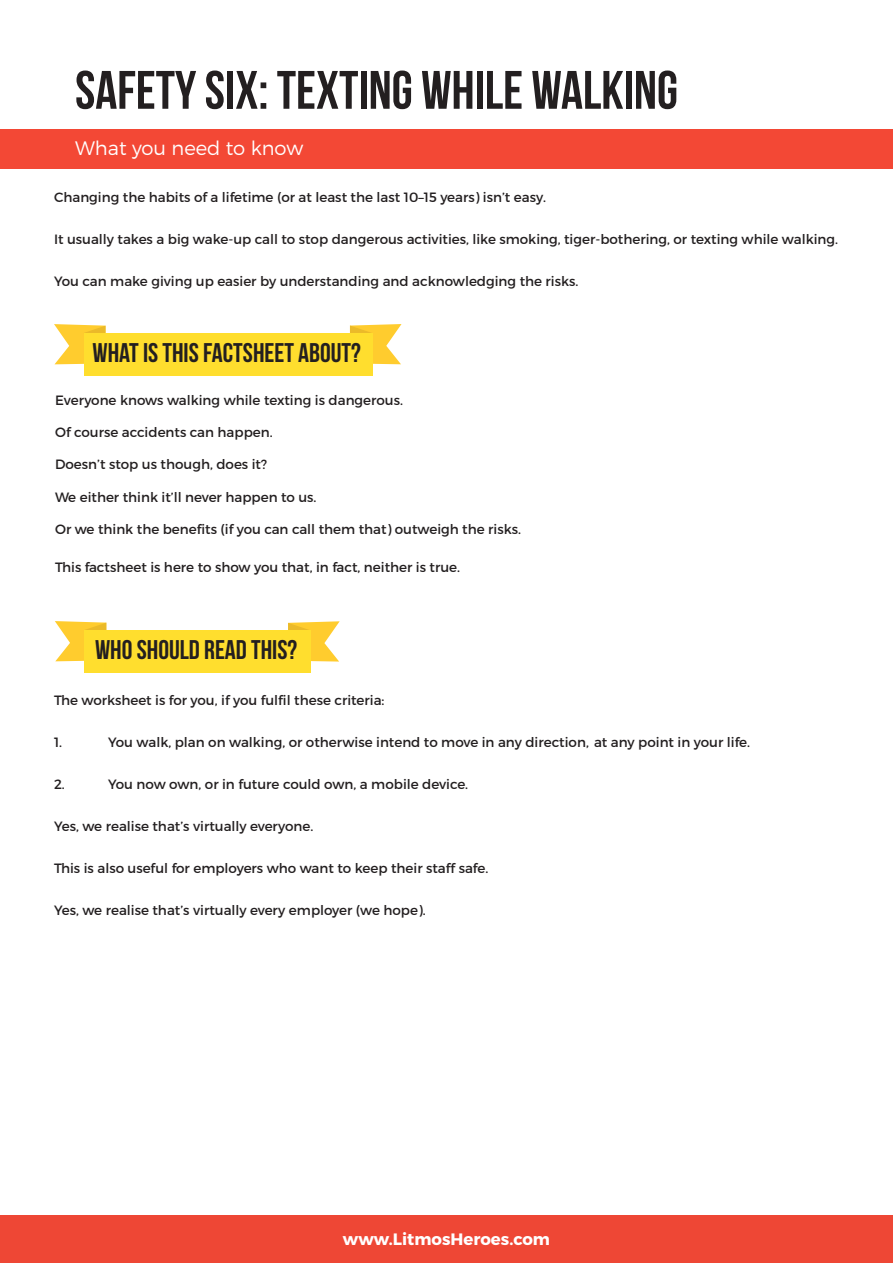
<style>
.page{position:relative;width:893px;height:1263px;background:#fff}
.page>*{position:absolute;margin:0;border:0;box-sizing:border-box;transform-origin:0 0}
.t1{font:700 54px "Bebas Neue";color:#231f20}
.t2{font:700 27px "Bebas Neue";color:#231f20}
.t3{font:300 19.5px "Montserrat";color:#fff}
.t4{font:700 16.5px "Montserrat";color:#fff}
.t5{font:13.5px "Montserrat";color:#231f20}
</style>
<div class="page">
<div style="left:0;top:1215px;width:893px;height:48px;background:#ee4735"></div>
<div style="left:0;top:129px;width:893px;height:39px;background:#f34835"></div>
<svg style="left:54px;top:324px;width:52px;height:40px"></svg>
<svg style="left:350px;top:324px;width:51px;height:40px"></svg>
<div style="left:84px;top:333px;width:288px;height:42px;background:#ffde2e"></div>
<svg style="left:55px;top:621px;width:51px;height:40px"></svg>
<svg style="left:288px;top:621px;width:52px;height:41px"></svg>
<div style="left:84px;top:630px;width:226px;height:42px;background:#ffde2e"></div>
<p class="t1" style="left:75px;top:60px;width:604px">SAFETY SIX: TEXTING WHILE WALKING</p>
<p class="t3" style="left:75px;top:136px;width:230px">What you need to know</p>
<p class="t5" style="left:54px;top:189px;width:493px">Changing the habits of a lifetime (or at least the last 10–15 years) isn’t easy.</p>
<p class="t5" style="left:54px;top:231px;width:786px">It usually takes a big wake-up call to stop dangerous activities, like smoking, tiger-bothering, or texting while walking.</p>
<p class="t5" style="left:54px;top:273px;width:526px">You can make giving up easier by understanding and acknowledging the risks.</p>
<p class="t2" style="left:93px;top:338px;width:270px">WHAT IS THIS FACTSHEET ABOUT?</p>
<p class="t5" style="left:55px;top:391px;width:349px">Everyone knows walking while texting is dangerous.</p>
<p class="t5" style="left:55px;top:424px;width:219px">Of course accidents can happen.</p>
<p class="t5" style="left:55px;top:456px;width:214px">Doesn’t stop us though, does it?</p>
<p class="t5" style="left:55px;top:489px;width:263px">We either think it’ll never happen to us.</p>
<p class="t5" style="left:55px;top:521px;width:467px">Or we think the benefits (if you can call them that) outweigh the risks.</p>
<p class="t5" style="left:55px;top:559px;width:407px">This factsheet is here to show you that, in fact, neither is true.</p>
<p class="t2" style="left:95px;top:635px;width:204px">WHO SHOULD READ THIS?</p>
<p class="t5" style="left:54px;top:691px;width:332px">The worksheet is for you, if you fulfil these criteria:</p>
<p class="t5" style="left:54px;top:733px;width:10px">1.</p>
<p class="t5" style="left:108px;top:733px;width:643px">You walk, plan on walking, or otherwise intend to move in any direction, at any point in your life.</p>
<p class="t5" style="left:54px;top:775px;width:12px">2.</p>
<p class="t5" style="left:108px;top:775px;width:362px">You now own, or in future could own, a mobile device.</p>
<p class="t5" style="left:54px;top:817px;width:261px">Yes, we realise that’s virtually everyone.</p>
<p class="t5" style="left:54px;top:859px;width:436px">This is also useful for employers who want to keep their staff safe.</p>
<p class="t5" style="left:54px;top:901px;width:373px">Yes, we realise that’s virtually every employer (we hope).</p>
<p class="t4" style="left:343px;top:1228px;width:209px">www.LitmosHeroes.com</p>
</div>
